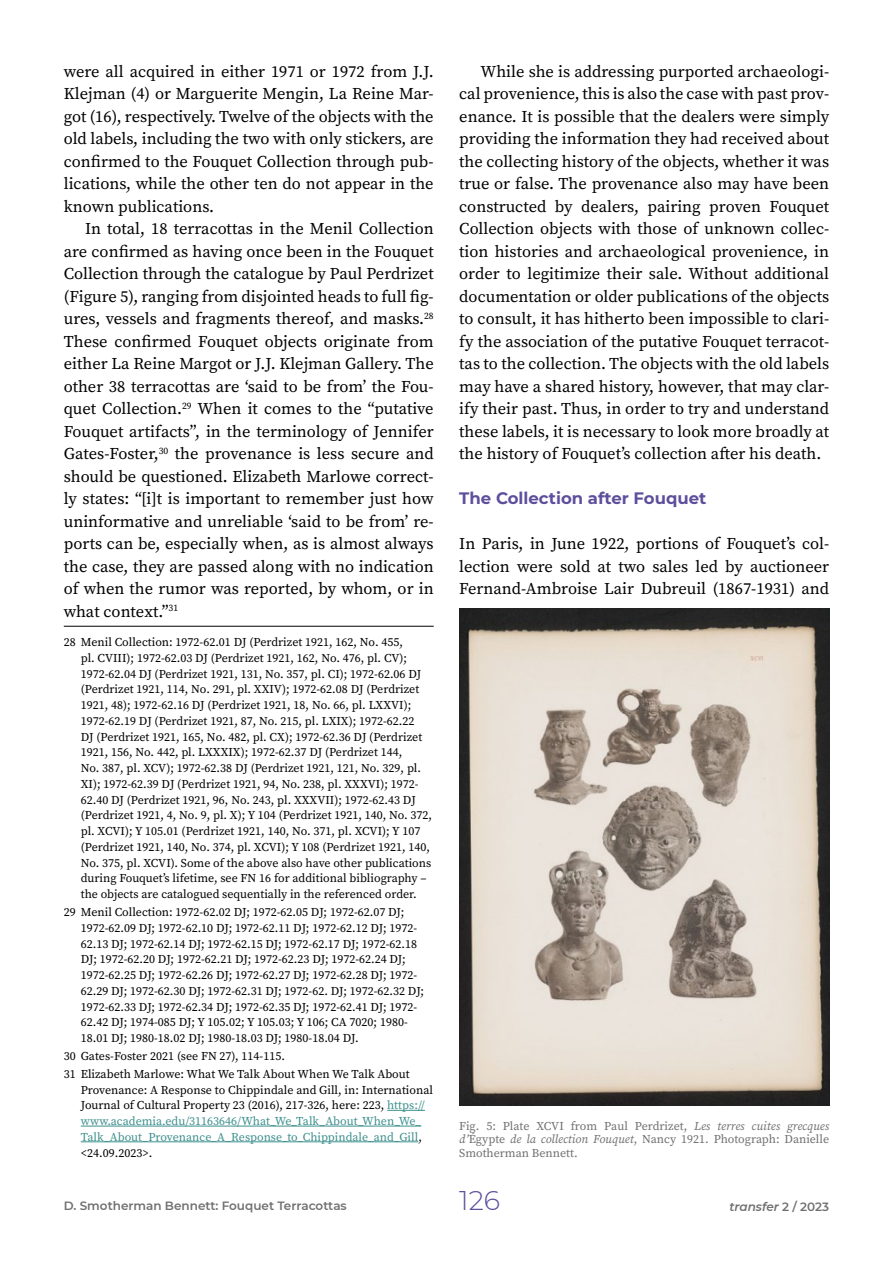
<style>
.page{position:relative;width:893px;height:1263px;background:#fff}
.page>*{position:absolute;margin:0;border:0;box-sizing:border-box;transform-origin:0 0}
.t1{font:300 27px "Montserrat";color:#5e4f9c}
.t2{font:16.5px/22.5px "Source Serif Variable";color:#000;text-align:justify}
.t3{font:700 16.5px "Montserrat";color:#5e4f9c}
.t4{font:12px/15.8px "Source Serif Variable";color:#000}
.t5{font:12px/13.5px "Source Serif Variable";color:#70706f;text-align:justify}
.t6{font:600 12px "Montserrat";color:#70706f}
.t7{font:italic 600 12px "Montserrat";color:#70706f}
.s1{color:#3c908d}
.s2{font-style:italic}
.s3{font-style:normal}
</style>
<div class="page">
<hr style="left:64px;top:626px;width:370px;height:1px;background:#000">
<hr style="left:387px;top:1110px;width:38px;height:1px;background:#3c908d">
<hr style="left:81px;top:1126px;width:340px;height:1px;background:#3c908d">
<hr style="left:81px;top:1141px;width:337px;height:1px;background:#3c908d">
<img style="left:459px;top:609px;width:370px;height:497px">
<p class="t2" style="left:64px;top:60px;width:371px">were all acquired in either 1971 or 1972 from J.J.<br>Klejman (4) or Marguerite Mengin, La Reine Mar&shy;got (16), respectively. Twelve of the objects with the old labels, including the two with only stickers, are confirmed to the Fouquet Collection through pub&shy;lications, while the other ten do not appear in the known publications.</p>
<p class="t2" style="left:64px;top:217px;width:371px;text-indent:21px">In total, 18 terracottas in the Menil Collection are confirmed as having once been in the Fouquet Collection through the catalogue by Paul Perdrizet (Figure 5), ranging from disjointed heads to full fig&shy;ures, vessels and fragments thereof, and masks.<sup>28<br></sup>These confirmed Fouquet objects originate from either La Reine Margot or J.J. Klejman Gallery. The other 38 terracottas are ‘said to be from’ the Fou&shy;quet Collection.<sup>29</sup> When it comes to the “putative Fouquet artifacts”, in the terminology of Jennifer Gates-Foster,<sup>30</sup> the provenance is less secure and should be questioned. Elizabeth Marlowe correct&shy;ly states: “[i]t is important to remember just how uninformative and unreliable ‘said to be from’ re&shy;ports can be, especially when, as is almost always the case, they are passed along with no indication of when the rumor was reported, by whom, or in what context.”<sup>31</sup></p>
<p class="t4" style="left:81px;top:634px;width:353px;text-indent:-17px">28 Menil Collection: 1972-62.01 DJ (Perdrizet 1921, 162, No. 455,<br>pl. CVIII); 1972-62.03 DJ (Perdrizet 1921, 162, No. 476, pl. CV); 1972-62.04 DJ (Perdrizet 1921, 131, No. 357, pl. CI); 1972-62.06 DJ (Perdrizet 1921, 114, No. 291, pl. XXIV); 1972-62.08 DJ (Perdrizet 1921, 48); 1972-62.16 DJ (Perdrizet 1921, 18, No. 66, pl. LXXVI); 1972-62.19 DJ (Perdrizet 1921, 87, No. 215, pl. LXIX); 1972-62.22<br>DJ (Perdrizet 1921, 165, No. 482, pl. CX); 1972-62.36 DJ (Perdrizet 1921, 156, No. 442, pl. LXXXIX); 1972-62.37 DJ (Perdrizet 144,<br>No. 387, pl. XCV); 1972-62.38 DJ (Perdrizet 1921, 121, No. 329, pl.<br>XI); 1972-62.39 DJ (Perdrizet 1921, 94, No. 238, pl. XXXVI); 1972- 62.40 DJ (Perdrizet 1921, 96, No. 243, pl. XXXVII); 1972-62.43 DJ (Perdrizet 1921, 4, No. 9, pl. X); Y 104 (Perdrizet 1921, 140, No. 372, pl. XCVI); Y 105.01 (Perdrizet 1921, 140, No. 371, pl. XCVI); Y 107 (Perdrizet 1921, 140, No. 374, pl. XCVI); Y 108 (Perdrizet 1921, 140, No. 375, pl. XCVI). Some of the above also have other publications during Fouquet’s lifetime, see FN 16 for additional bibliography – the objects are catalogued sequentially in the referenced order.</p>
<p class="t4" style="left:81px;top:904px;width:345px;text-indent:-17px">29 Menil Collection: 1972-62.02 DJ; 1972-62.05 DJ; 1972-62.07 DJ; 1972-62.09 DJ; 1972-62.10 DJ; 1972-62.11 DJ; 1972-62.12 DJ; 1972- 62.13 DJ; 1972-62.14 DJ; 1972-62.15 DJ; 1972-62.17 DJ; 1972-62.18<br>DJ; 1972-62.20 DJ; 1972-62.21 DJ; 1972-62.23 DJ; 1972-62.24 DJ; 1972-62.25 DJ; 1972-62.26 DJ; 1972-62.27 DJ; 1972-62.28 DJ; 1972- 62.29 DJ; 1972-62.30 DJ; 1972-62.31 DJ; 1972-62. DJ; 1972-62.32 DJ; 1972-62.33 DJ; 1972-62.34 DJ; 1972-62.35 DJ; 1972-62.41 DJ; 1972- 62.42 DJ; 1974-085 DJ; Y 105.02; Y 105.03; Y 106; CA 7020; 1980- 18.01 DJ; 1980-18.02 DJ; 1980-18.03 DJ; 1980-18.04 DJ.</p>
<p class="t4" style="left:64px;top:1047px;width:347px;line-height:18px">30 Gates-Foster 2021 (see FN 27), 114-115.<br>31 Elizabeth Marlowe: What We Talk About When We Talk About</p>
<p class="t4" style="left:81px;top:1082px;width:354px">Provenance: A Response to Chippindale and Gill, in: International Journal of Cultural Property 23 (2016), 217-326, here: 223, <span class="s1">https:// www.academia.edu/31163646/What_We_Talk_About_When_We_ Talk_About_Provenance_A_Response_to_Chippindale_and_Gill</span>, &lt;24.09.2023&gt;.</p>
<p class="t6" style="left:64px;top:1197px;width:285px">D. Smotherman Bennett: Fouquet Terracottas</p>
<p class="t2" style="left:459px;top:60px;width:371px;text-indent:21px">While she is addressing purported archaeologi&shy;cal provenience, this is also the case with past prov&shy;enance. It is possible that the dealers were simply providing the information they had received about the collecting history of the objects, whether it was true or false. The provenance also may have been constructed by dealers, pairing proven Fouquet Collection objects with those of unknown collec&shy;tion histories and archaeological provenience, in order to legitimize their sale. Without additional documentation or older publications of the objects to consult, it has hitherto been impossible to clari&shy;fy the association of the putative Fouquet terracot&shy;tas to the collection. The objects with the old labels may have a shared history, however, that may clar&shy;ify their past. Thus, in order to try and understand these labels, it is necessary to look more broadly at the history of Fouquet’s collection after his death.</p>
<p class="t3" style="left:459px;top:486px;width:249px">The Collection after Fouquet</p>
<p class="t2" style="left:459px;top:532px;width:371px">In Paris, in June 1922, portions of Fouquet’s col&shy;lection were sold at two sales led by auctioneer Fernand-Ambroise Lair Dubreuil (1867-1931) and</p>
<p class="t5" style="left:459px;top:1119px;width:371px">Fig. 5: Plate XCVI from Paul Perdrizet, <span class="s2">Les terres cuites grecques d’</span>Égypte <span class="s2">de la collection Fouquet</span>, Nancy 1921. Photograph: Danielle Smotherman Bennett.</p>
<h1 class="t1" style="left:459px;top:1182px;width:42px">126</h1>
<p class="t7" style="left:729px;top:1198px;width:101px">transfer <span class="s3">2 / 2023</span></p>
</div>
